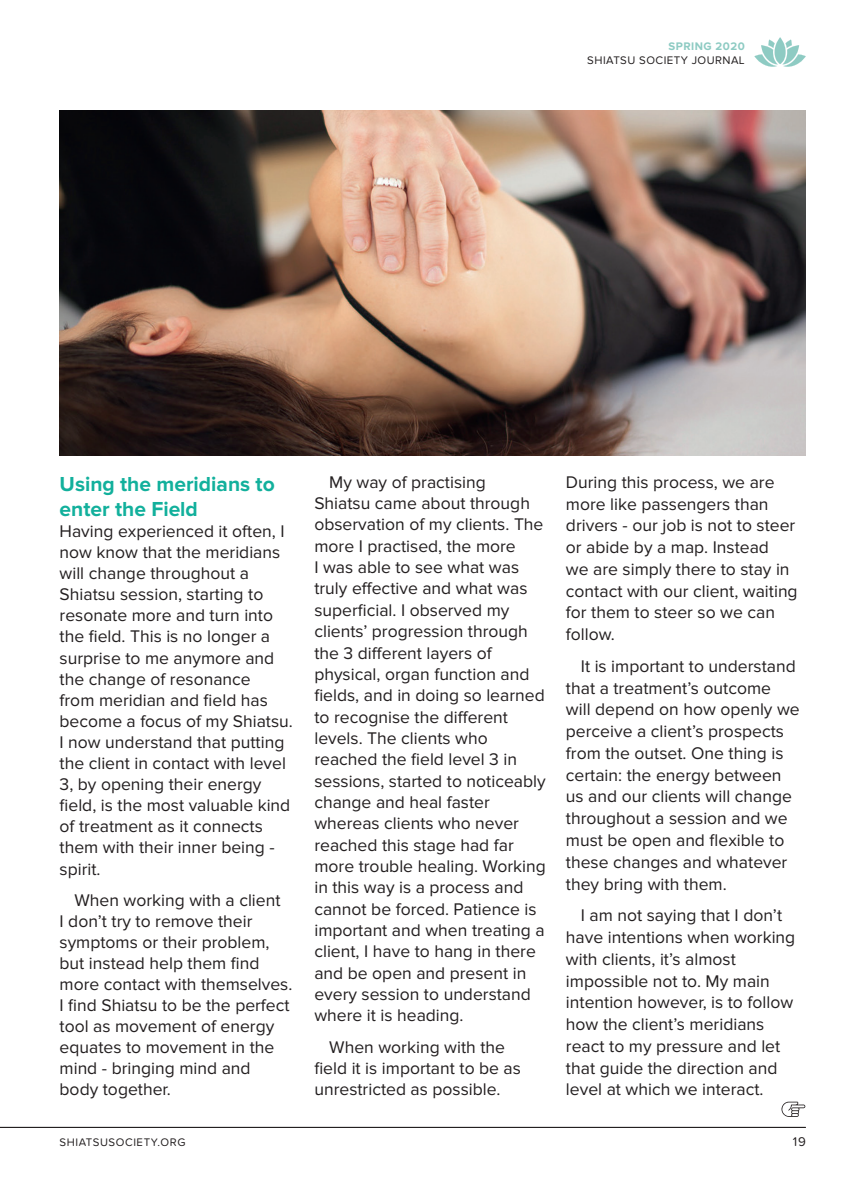
<style>
.page{position:relative;width:844px;height:1191px;background:#fff}
.page>*{position:absolute;margin:0;border:0;box-sizing:border-box;transform-origin:0 0}
.t1{font:700 21px/25.4px "Proxima Nova";color:#12b09c}
.t2{font:17.5px/21.3px "Proxima Nova";color:#231f20}
.t3{font:13.12px "Proxima Soft";color:#231f20}
.t4{font:11.38px "Proxima Nova";letter-spacing:.04em;color:#231f20}
.t5{font:11.38px "Proxima Soft";letter-spacing:.05em;color:#231f20}
.t6{font:700 11.38px "Proxima Nova";letter-spacing:.04em;color:#8ecbc3}
</style>
<div class="page">
<svg style="left:754px;top:37px;width:51px;height:30px"></svg>
<hr style="left:0;top:1127px;width:805px;height:1px;background:#231f20">
<img style="left:60px;top:110px;width:745px;height:345px">
<svg style="left:781px;top:1101px;width:24px;height:15px"></svg>
<p class="t6" style="left:668px;top:41px;width:78px">SPRING 2020</p>
<p class="t4" style="left:587px;top:53px;width:159px">SHIATSU SOCIETY JOURNAL</p>
<p class="t1" style="left:60px;top:472px;width:217px">Using the meridians to enter the Field</p>
<p class="t2" style="left:60px;top:521px;width:235px">Having experienced it often, I now know that the meridians will change throughout a<br>Shiatsu session, starting to resonate more and turn into the field. This is no longer a surprise to me anymore and the change of resonance<br>from meridian and field has become a focus of my Shiatsu.<br>I now understand that putting the client in contact with level<br>3, by opening their energy field, is the most valuable kind of treatment as it connects them with their inner being - spirit.</p>
<p class="t2" style="left:60px;top:889px;width:234px;text-indent:15px">When working with a client<br>I don’t try to remove their symptoms or their problem, but instead help them find more contact with themselves.<br>I find Shiatsu to be the perfect tool as movement of energy equates to movement in the mind - bringing mind and body together.</p>
<p class="t2" style="left:314px;top:471px;width:233px;text-indent:15px">My way of practising<br>Shiatsu came about through observation of my clients. The more I practised, the more<br>I was able to see what was truly effective and what was superficial. I observed my clients’ progression through the 3 different layers of physical, organ function and fields, and in doing so learned to recognise the different levels. The clients who reached the field level 3 in sessions, started to noticeably change and heal faster whereas clients who never reached this stage had far more trouble healing. Working in this way is a process and cannot be forced. Patience is important and when treating a client, I have to hang in there and be open and present in every session to understand where it is heading.</p>
<p class="t2" style="left:314px;top:1036px;width:208px;text-indent:15px">When working with the field it is important to be as unrestricted as possible.</p>
<p class="t2" style="left:566px;top:471px;width:233px">During this process, we are more like passengers than drivers - our job is not to steer or abide by a map. Instead<br>we are simply there to stay in contact with our client, waiting for them to steer so we can follow.</p>
<p class="t2" style="left:566px;top:655px;width:235px;text-indent:15px">It is important to understand that a treatment’s outcome will depend on how openly we perceive a client’s prospects from the outset. One thing is certain: the energy between us and our clients will change throughout a session and we must be open and flexible to these changes and whatever they bring with them.</p>
<p class="t2" style="left:566px;top:905px;width:231px;text-indent:15px">I am not saying that I don’t have intentions when working with clients, it’s almost impossible not to. My main intention however, is to follow how the client’s meridians react to my pressure and let that guide the direction and level at which we interact.</p>
<p class="t5" style="left:60px;top:1133px;width:127px">SHIATSUSOCIETY.ORG</p>
<p class="t3" style="left:792px;top:1132px;width:14px">19</p>
</div>
